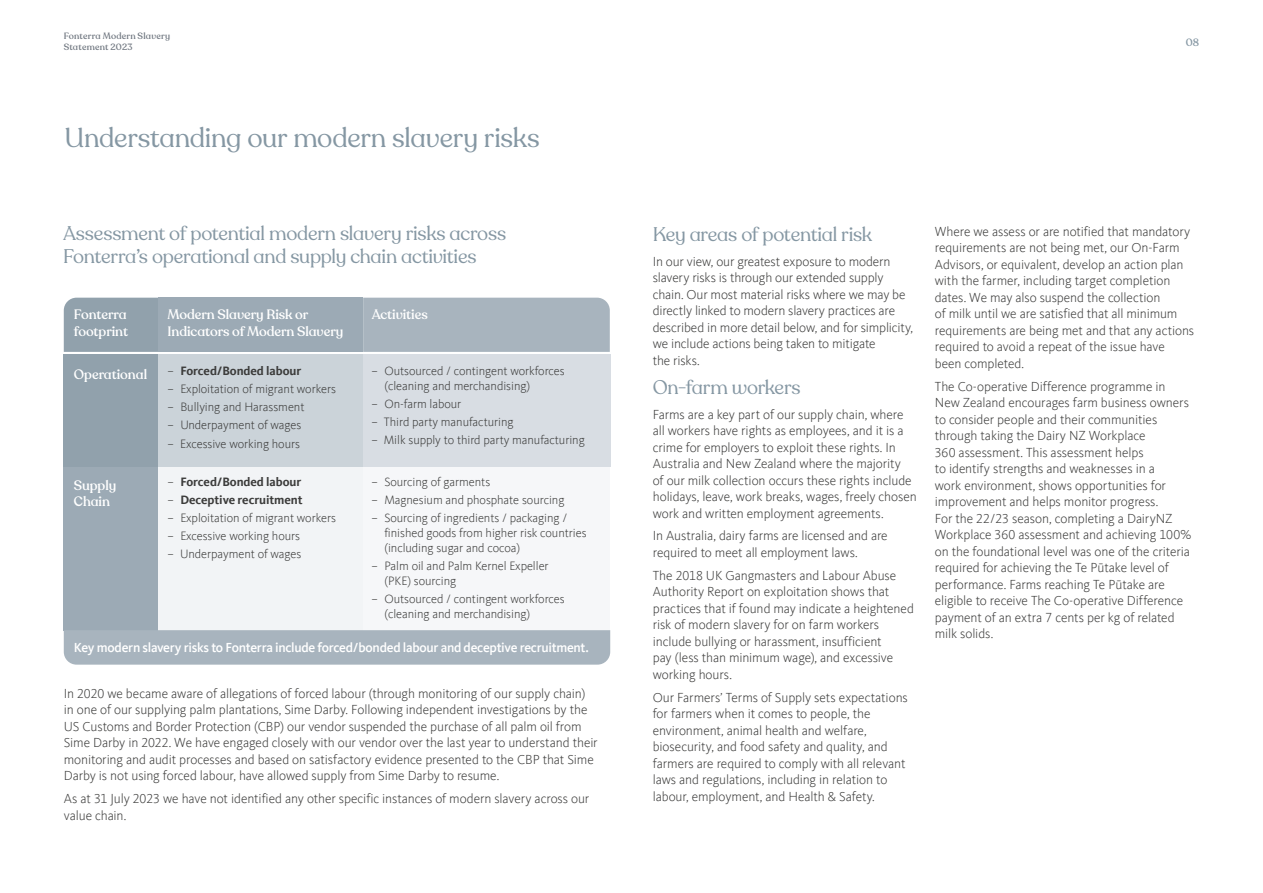
<style>
.page{position:relative;width:1263px;height:893px;background:#fff}
.page>*{position:absolute;margin:0;border:0;box-sizing:border-box;transform-origin:0 0}
.t1{font:27px "Recoleta Alt";letter-spacing:-.01em;color:#8597a3}
.t2{font:19.5px/22.5px "Recoleta Alt";letter-spacing:-.015em;color:#8597a3}
.t3{font:300 13.5px/16.5px "Kievit Offc Pro";letter-spacing:-.01em;color:#3c3c3b}
.t4{font:500 13.5px/16.2px "Recoleta Alt";letter-spacing:-.005em;color:#fff}
.t5{font:500 13.5px "Kievit Offc Pro";letter-spacing:-.02em;color:#fff}
.t6{font:300 12.45px/15px "Kievit Offc Pro";letter-spacing:-.005em;color:#3c3c3b}
.t7{font:700 12.45px "Kievit Offc Pro";letter-spacing:-.005em;color:#3c3c3b}
.t8{font:500 10.5px "Recoleta Alt";color:#8597a3}
.t9{font:500 9px/10.8px "Recoleta Alt";letter-spacing:.02em;color:#727982}
.s1{font-weight:300}
</style>
<div class="page">
<div style="left:360px;top:466px;width:250px;height:164px;background:#f6f7f9"></div>
<div style="left:357px;top:354px;width:253px;height:113px;background:#d8dde3"></div>
<div style="left:64px;top:466px;width:174px;height:164px;background:#9caab5"></div>
<div style="left:64px;top:354px;width:98px;height:113px;background:#91a1ac"></div>
<div style="left:64px;top:298px;width:94px;height:54px;background:#91a1ac"></div>
<div style="left:363px;top:298px;width:247px;height:54px;background:#a8b4be"></div>
<div style="left:158px;top:298px;width:205px;height:54px;background:#9caab5"></div>
<div style="left:158px;top:466px;width:205px;height:164px;background:#f2f4f6"></div>
<div style="left:158px;top:354px;width:205px;height:113px;background:#cbd3d9"></div>
<div style="left:64px;top:630px;width:546px;height:35px;background:#a8b4be"></div>
<p class="t9" style="left:64px;top:31px;width:108px">Fonterra Modern Slavery<br>Statement 2023</p>
<h1 class="t1" style="left:64px;top:121px;width:477px">Understanding our modern slavery risks</h1>
<h2 class="t2" style="left:63px;top:222px;width:444px">Assessment of potential modern slavery risks across<br>Fonterra’s operational and supply chain activities</h2>
<p class="t4" style="left:74px;top:307px;width:56px">Fonterra footprint</p>
<p class="t4" style="left:168px;top:307px;width:177px">Modern Slavery Risk or<br>Indicators of Modern Slavery</p>
<p class="t4" style="left:372px;top:307px;width:58px">Activities</p>
<p class="t4" style="left:74px;top:367px;width:75px">Operational</p>
<p class="t7" style="left:168px;top:363px;width:135px"><span class="s1">–</span> Forced/Bonded labour</p>
<p class="t6" style="left:168px;top:381px;width:170px">– Exploitation of migrant workers</p>
<p class="t6" style="left:168px;top:400px;width:138px">– Bullying and Harassment</p>
<p class="t6" style="left:167px;top:418px;width:135px">– Underpayment of wages</p>
<p class="t6" style="left:167px;top:436px;width:134px">– Excessive working hours</p>
<p class="t6" style="left:384px;top:363px;width:182px;text-indent:-13px">– Outsourced / contingent workforces (cleaning and merchandising)</p>
<p class="t6" style="left:372px;top:396px;width:91px">– On-farm labour</p>
<p class="t6" style="left:372px;top:415px;width:143px">– Third party manufacturing</p>
<p class="t6" style="left:372px;top:433px;width:215px">– Milk supply to third party manufacturing</p>
<p class="t6" style="left:372px;top:474px;width:120px">– Sourcing of garments</p>
<p class="t6" style="left:372px;top:492px;width:194px">– Magnesium and phosphate sourcing</p>
<p class="t6" style="left:384px;top:510px;width:204px;text-indent:-13px">– Sourcing of ingredients / packaging / finished goods from higher risk countries (including sugar and cocoa)</p>
<p class="t6" style="left:384px;top:558px;width:166px;text-indent:-13px">– Palm oil and Palm Kernel Expeller (PKE) sourcing</p>
<p class="t6" style="left:384px;top:591px;width:182px;text-indent:-13px">– Outsourced / contingent workforces (cleaning and merchandising)</p>
<p class="t5" style="left:74px;top:639px;width:516px">Key modern slavery risks to Fonterra include forced/bonded labour and deceptive recruitment.</p>
<p class="t4" style="left:74px;top:477px;width:44px">Supply<br>Chain</p>
<p class="t7" style="left:168px;top:474px;width:135px"><span class="s1">–</span> Forced/Bonded labour</p>
<p class="t7" style="left:168px;top:492px;width:137px"><span class="s1">–</span> Deceptive recruitment</p>
<p class="t6" style="left:168px;top:510px;width:170px">– Exploitation of migrant workers</p>
<p class="t6" style="left:167px;top:528px;width:134px">– Excessive working hours</p>
<p class="t6" style="left:167px;top:546px;width:135px">– Underpayment of wages</p>
<p class="t3" style="left:64px;top:685px;width:535px">In 2020 we became aware of allegations of forced labour (through monitoring of our supply chain) in one of our supplying palm plantations, Sime Darby. Following independent investigations by the US Customs and Border Protection (CBP) our vendor suspended the purchase of all palm oil from Sime Darby in 2022. We have engaged closely with our vendor over the last year to understand their monitoring and audit processes and based on satisfactory evidence presented to the CBP that Sime Darby is not using forced labour, have allowed supply from Sime Darby to resume.</p>
<p class="t3" style="left:64px;top:790px;width:527px">As at 31 July 2023 we have not identified any other specific instances of modern slavery across our value chain.</p>
<p class="t8" style="left:1186px;top:36px;width:15px">08</p>
<h2 class="t2" style="left:653px;top:223px;width:221px">Key areas of potential risk</h2>
<p class="t3" style="left:653px;top:253px;width:262px">In our view, our greatest exposure to modern slavery risks is through our extended supply chain. Our most material risks where we may be directly linked to modern slavery practices are described in more detail below, and for simplicity, we include actions being taken to mitigate<br>the risks.</p>
<h2 class="t2" style="left:653px;top:376px;width:149px">On-farm workers</h2>
<p class="t3" style="left:653px;top:406px;width:266px">Farms are a key part of our supply chain, where all workers have rights as employees, and it is a crime for employers to exploit these rights. In Australia and New Zealand where the majority<br>of our milk collection occurs these rights include holidays, leave, work breaks, wages, freely chosen work and written employment agreements.</p>
<p class="t3" style="left:653px;top:528px;width:236px">In Australia, dairy farms are licensed and are required to meet all employment laws.</p>
<p class="t3" style="left:653px;top:567px;width:263px">The 2018 UK Gangmasters and Labour Abuse Authority Report on exploitation shows that practices that if found may indicate a heightened risk of modern slavery for on farm workers include bullying or harassment, insufficient<br>pay (less than minimum wage), and excessive working hours.</p>
<p class="t3" style="left:653px;top:689px;width:257px">Our Farmers’ Terms of Supply sets expectations for farmers when it comes to people, the environment, animal health and welfare, biosecurity, and food safety and quality, and farmers are required to comply with all relevant laws and regulations, including in relation to labour, employment, and Health &amp; Safety.</p>
<p class="t3" style="left:935px;top:223px;width:261px">Where we assess or are notified that mandatory requirements are not being met, our On-Farm Advisors, or equivalent, develop an action plan with the farmer, including target completion dates. We may also suspend the collection<br>of milk until we are satisfied that all minimum requirements are being met and that any actions required to avoid a repeat of the issue have been completed.</p>
<p class="t3" style="left:935px;top:378px;width:258px">The Co-operative Difference programme in New Zealand encourages farm business owners to consider people and their communities through taking the Dairy NZ Workplace<br>360 assessment. This assessment helps<br>to identify strengths and weaknesses in a<br>work environment, shows opportunities for improvement and helps monitor progress.<br>For the 22/23 season, completing a DairyNZ Workplace 360 assessment and achieving 100% on the foundational level was one of the criteria required for achieving the Te Pūtake level of performance. Farms reaching Te Pūtake are eligible to receive The Co-operative Difference payment of an extra 7 cents per kg of related milk solids.</p>
</div>
